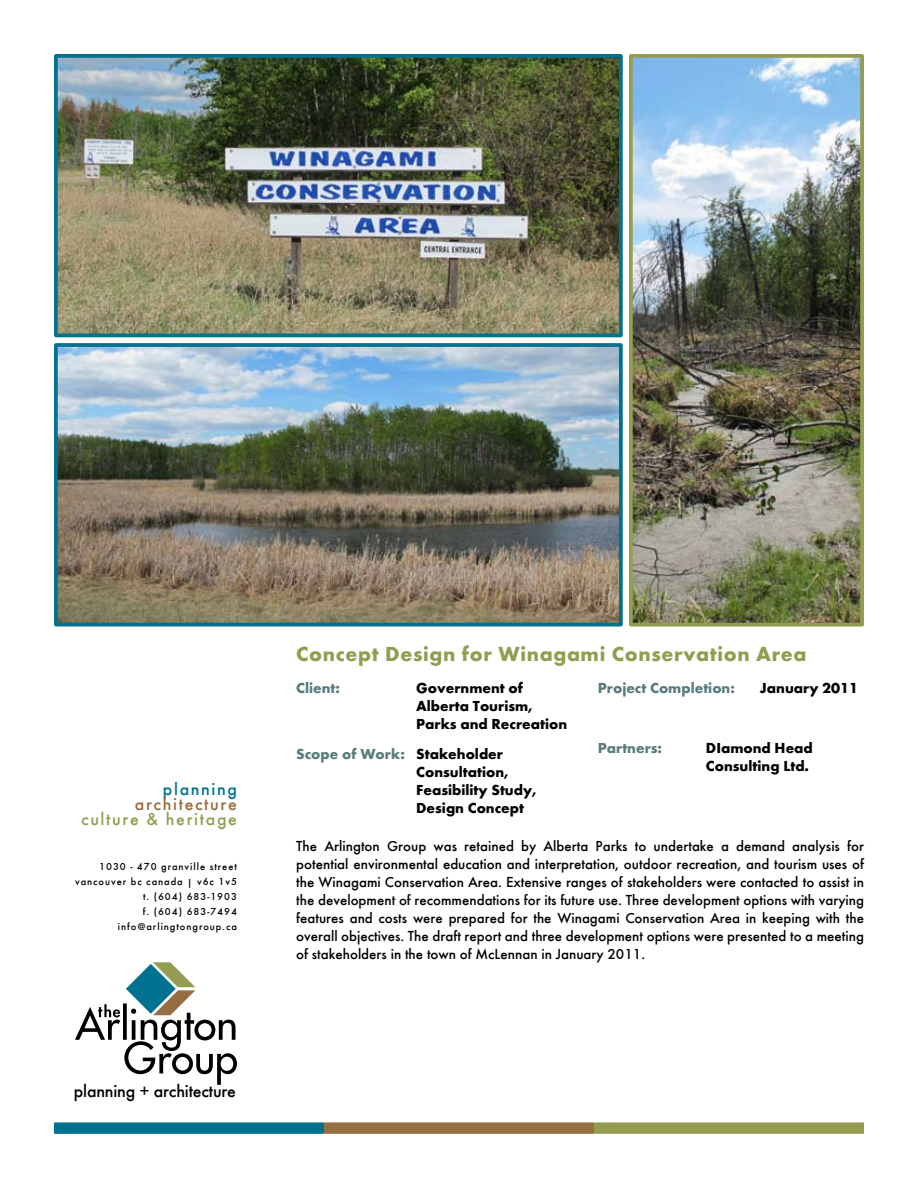
<style>
.page{position:relative;width:918px;height:1188px;background:#fff}
.page>*{position:absolute;margin:0;border:0;box-sizing:border-box;transform-origin:0 0}
.t1{font:700 21px "Futura T";letter-spacing:.03em;color:#949c51}
.t2{font:500 18px "Futura T";letter-spacing:-.01em;color:#000}
.t3{font:500 18px "Futura T";letter-spacing:.09em;color:#949c51}
.t4{font:500 18px "Futura T";letter-spacing:.09em;color:#956e42}
.t5{font:500 18px "Futura T";letter-spacing:.09em;color:#00728f}
.t6{font:500 15px/18px "Futura T";color:#000;text-align:justify}
.t7{font:700 15px/18px "Futura T";color:#000}
.t8{font:700 15px "Futura T";color:#597b7b}
.t9{font:500 10.5px/15px "Futura T";letter-spacing:.09em;color:#000;text-align:right}
.s1{color:#597b7b}
</style>
<div class="page">
<div style="left:54px;top:1122px;width:270px;height:12px;background:#00728f;border:2px solid #00728f"></div>
<div style="left:324px;top:1122px;width:270px;height:12px;background:#956e42;border:2px solid #956e42"></div>
<div style="left:594px;top:1122px;width:270px;height:12px;background:#949c51;border:2px solid #949c51"></div>
<svg style="left:75px;top:962px;width:162px;height:123px"></svg>
<img style="left:634px;top:59px;width:225px;height:563px">
<div style="left:629px;top:54px;width:235px;height:573px;border:4px solid #949c51"></div>
<img style="left:59px;top:59px;width:559px;height:273px">
<div style="left:54px;top:54px;width:569px;height:283px;border:4px solid #00728f"></div>
<img style="left:59px;top:348px;width:559px;height:273px">
<div style="left:54px;top:343px;width:569px;height:283px;border:4px solid #00728f"></div>
<p class="t5" style="left:163px;top:778px;width:76px">planning</p>
<p class="t4" style="left:135px;top:793px;width:104px">architecture</p>
<p class="t3" style="left:81px;top:808px;width:157px">culture &amp; heritage</p>
<p class="t9" style="left:75px;top:859px;width:163px">1030 - 470 granville street vancouver bc canada | v6c 1v5 t. (604) 683-1903<br>f. (604) 683-7494 info@arlingtongroup.ca</p>
<p class="t2" style="left:74px;top:1081px;width:164px">planning + architecture</p>
<h1 class="t1" style="left:296px;top:641px;width:512px">Concept Design for Winagami Conservation Area</h1>
<p class="t8" style="left:296px;top:679px;width:45px">Client:</p>
<p class="t7" style="left:416px;top:679px;width:152px">Government of<br>Alberta Tourism,<br>Parks and Recreation</p>
<p class="t7" style="left:416px;top:745px;width:122px;text-indent:-120px"><span class="s1">Scope of Work:</span> Stakeholder<br>Consultation,<br>Feasibility Study,<br>Design Concept</p>
<p class="t8" style="left:598px;top:679px;width:139px">Project Completion:</p>
<p class="t7" style="left:760px;top:679px;width:100px">January 2011</p>
<p class="t8" style="left:598px;top:739px;width:66px">Partners:</p>
<p class="t7" style="left:706px;top:739px;width:108px">DIamond Head<br>Consulting Ltd.</p>
<p class="t6" style="left:296px;top:837px;width:569px">The Arlington Group was retained by Alberta Parks to undertake a demand analysis for potential environmental education and interpretation, outdoor recreation, and tourism uses of the Winagami Conservation Area. Extensive ranges of stakeholders were contacted to assist in the development of recommendations for its future use. Three development options with varying features and costs were prepared for the Winagami Conservation Area in keeping with the overall objectives. The draft report and three development options were presented to a meeting of stakeholders in the town of McLennan in January 2011.</p>
</div>
